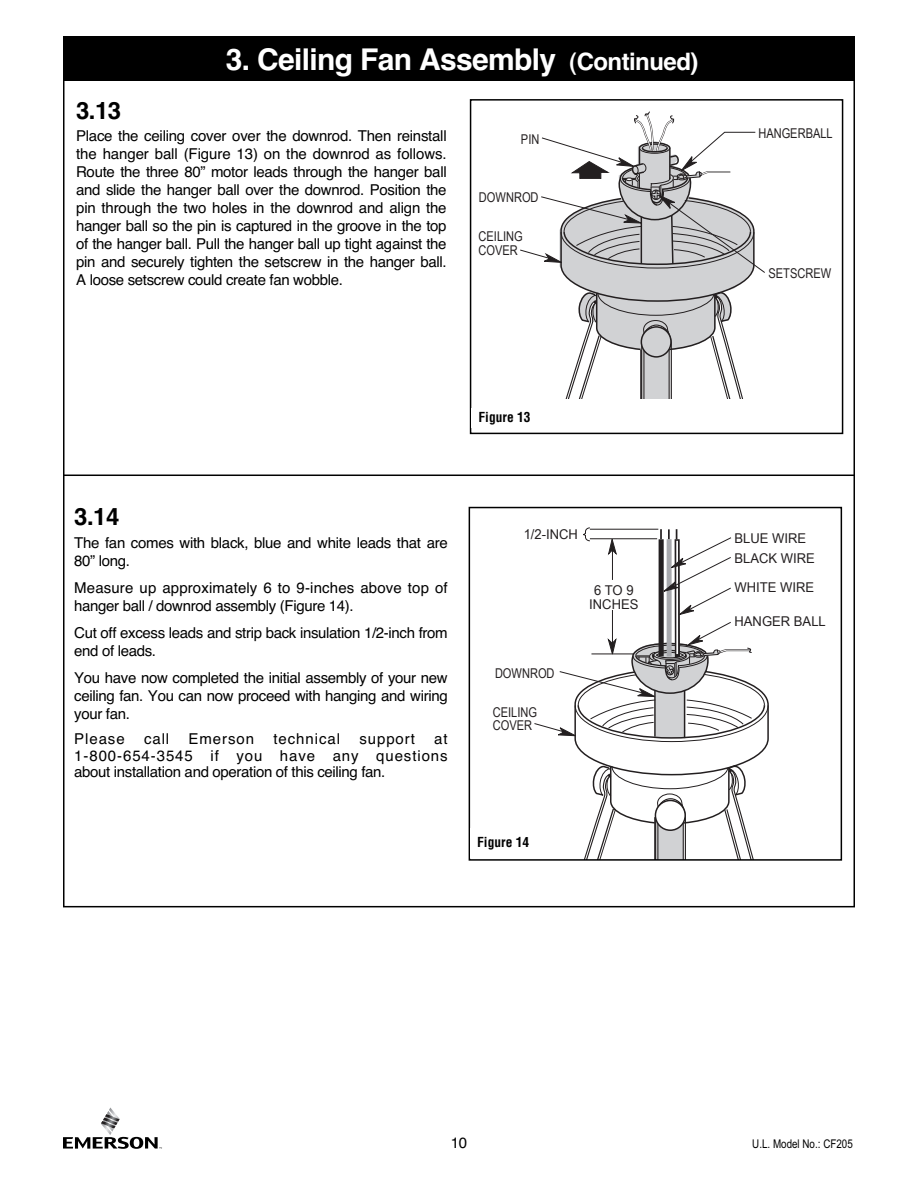
<style>
.page{position:relative;width:918px;height:1188px;background:#fff}
.page>*{position:absolute;margin:0;border:0;box-sizing:border-box;transform-origin:0 0}
.t1{font:700 30px "Helvetica";letter-spacing:-.02em;color:#fff}
.t2{font:700 24px "Helvetica";color:#000}
.t3{font:15px/18px "Helvetica";letter-spacing:-.02em;color:#000;text-align:justify}
.t4{font:15px/18px "Helvetica";letter-spacing:.01em;color:#000}
.t5{font:15px "Helvetica";letter-spacing:.06em;color:#000}
.t6{font:13.5px/13.5px "Arial Narrow";color:#231f20}
.t7{font:13.5px/13.5px "Arial Narrow";color:#231f20;text-align:center;scale:1.18 1}
.t8{font:700 condensed 13.5px "Helvetica";color:#000}
.t9{font:12px "Arial Narrow";color:#000}
.s1{font-size:24px}
</style>
<div class="page">
<svg style="left:63px;top:1107px;width:99px;height:42px"></svg>
<hr style="left:612px;top:548px;width:1px;height:98px;background:#231f20">
<div style="left:610px;top:580px;width:5px;height:29px;background:#fff"></div>
<hr style="left:590px;top:539px;width:67px;height:1px;background:#231f20">
<hr style="left:590px;top:529px;width:68px;height:1px;background:#231f20">
<svg style="left:583px;top:528px;width:7px;height:13px"></svg>
<div style="left:659px;top:539px;width:5px;height:117px;background:#231f20"></div>
<div style="left:675px;top:539px;width:5px;height:118px;background:#2f2c2d"></div>
<hr style="left:676px;top:541px;width:2px;height:113px;background:#fff">
<div style="left:667px;top:539px;width:5px;height:118px;background:#a8a9ad"></div>
<svg style="left:660px;top:529px;width:71px;height:86px"></svg>
<svg style="left:534px;top:622px;width:235px;height:236px"></svg>
<svg style="left:608px;top:539px;width:8px;height:15px"></svg>
<div style="left:469px;top:507px;width:373px;height:354px;border:2px solid #000"></div>
<div style="left:470px;top:828px;width:67px;height:30px;background:#fff"></div>
<svg style="left:520px;top:111px;width:245px;height:287px"></svg>
<div style="left:470px;top:99px;width:373px;height:335px;border:2px solid #000"></div>
<div style="left:472px;top:409px;width:68px;height:19px;background:#fff"></div>
<hr style="left:63px;top:475px;width:792px;height:1px;background:#000">
<div style="left:63px;top:36px;width:792px;height:45px;background:#000"></div>
<h1 class="t1" style="left:226px;top:42px;width:474px">3. Ceiling Fan Assembly <span class="s1">(Continued)</span></h1>
<h2 class="t2" style="left:76px;top:97px;width:47px">3.13</h2>
<p class="t3" style="left:76px;top:127px;width:372px">Place the ceiling cover over the downrod. Then reinstall the hanger ball (Figure 13) on the downrod as follows.<br>Route the three 80” motor leads through the hanger ball and slide the hanger ball over the downrod. Position the pin through the two holes in the downrod and align the hanger ball so the pin is captured in the groove in the top of the hanger ball. Pull the hanger ball up tight against the pin and securely tighten the setscrew in the hanger ball.<br>A loose setscrew could create fan wobble.</p>
<p class="t6" style="left:521px;top:132px;width:20px">PIN</p>
<p class="t6" style="left:479px;top:190px;width:61px">DOWNROD</p>
<p class="t6" style="left:479px;top:230px;width:46px">CEILING<br>COVER</p>
<p class="t8" style="left:479px;top:409px;width:54px">Figure 13</p>
<p class="t6" style="left:758px;top:126px;width:76px">HANGERBALL</p>
<p class="t6" style="left:768px;top:267px;width:64px">SETSCREW</p>
<h2 class="t2" style="left:74px;top:503px;width:47px">3.14</h2>
<p class="t3" style="left:74px;top:534px;width:375px">The fan comes with black, blue and white leads that are<br>80” long.</p>
<p class="t4" style="left:74px;top:579px;width:375px">Measure up approximately 6 to 9-inches above top of hanger ball / downrod assembly (Figure 14).</p>
<p class="t3" style="left:74px;top:624px;width:375px">Cut off excess leads and strip back insulation 1/2-inch from end of leads.</p>
<p class="t3" style="left:74px;top:669px;width:375px">You have now completed the initial assembly of your new ceiling fan. You can now proceed with hanging and wiring your fan.</p>
<p class="t3" style="left:74px;top:730px;width:52px">Please</p>
<p class="t3" style="left:144px;top:730px;width:27px">call</p>
<p class="t5" style="left:189px;top:730px;width:67px">Emerson</p>
<p class="t5" style="left:274px;top:730px;width:68px">technical</p>
<p class="t5" style="left:359px;top:730px;width:57px">support</p>
<p class="t3" style="left:74px;top:731px;width:375px;line-height:16.5px;text-indent:360px">at 1-800-654-3545 if you have any questions about installation and operation of this ceiling fan.</p>
<p class="t7" style="left:524px;top:528px;width:48px">1/2-INCH</p>
<p class="t7" style="left:734px;top:531px;width:62px">BLUE WIRE</p>
<p class="t6" style="left:495px;top:666px;width:61px">DOWNROD</p>
<p class="t6" style="left:493px;top:705px;width:46px">CEILING<br>COVER</p>
<p class="t7" style="left:589px;top:584px;width:43px">6 TO 9<br>INCHES</p>
<p class="t8" style="left:477px;top:834px;width:54px">Figure 14</p>
<p class="t7" style="left:734px;top:551px;width:70px">BLACK WIRE</p>
<p class="t7" style="left:734px;top:580px;width:69px">WHITE WIRE</p>
<p class="t7" style="left:734px;top:614px;width:79px">HANGER BALL</p>
<p class="t3" style="left:451px;top:1134px;width:18px">10</p>
<p class="t9" style="left:752px;top:1137px;width:102px">U.L. Model No.: CF205</p>
</div>
